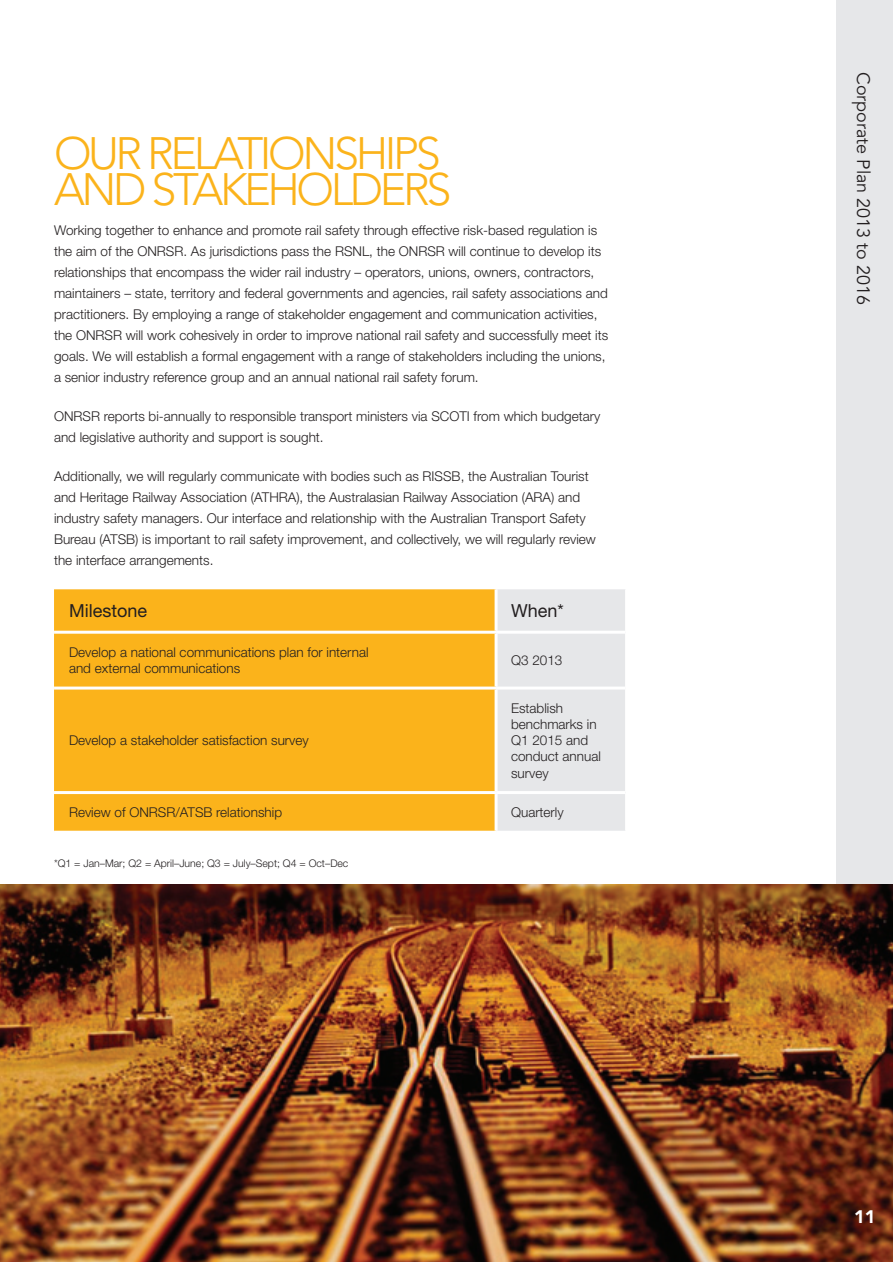
<style>
.page{position:relative;width:893px;height:1262px;background:#fff}
.page>*{position:absolute;margin:0;border:0;box-sizing:border-box;transform-origin:0 0}
.t1{font:300 45px/36px "Avenir LT Std";letter-spacing:-.075em;color:#fbb31b}
.t2{font:18px "Avenir LT Std";color:#231f20}
.t3{font:18px "Helvetica Neue LT Std";color:#231f20}
.t4{font:900 18px "Avenir LT Std";color:#fff}
.t5{font:300 13.5px/21px "Helvetica Neue LT Std";color:#231f20}
.t6{font:300 10.5px "Helvetica Neue LT Std";color:#231f20}
</style>
<div class="page">
<div style="left:835px;top:0;width:57px;height:1261px;background:#e6e7e9"></div>
<div style="left:54px;top:589px;width:440px;height:241px;background:#fbb31b"></div>
<div style="left:497px;top:589px;width:128px;height:241px;background:#e6e7e9"></div>
<hr style="left:54px;top:630px;width:442px;height:3px;background:#fff">
<hr style="left:496px;top:630px;width:129px;height:3px;background:#fff">
<hr style="left:54px;top:686px;width:442px;height:3px;background:#fff">
<hr style="left:496px;top:686px;width:129px;height:3px;background:#fff">
<hr style="left:54px;top:791px;width:442px;height:3px;background:#fff">
<hr style="left:496px;top:791px;width:129px;height:3px;background:#fff">
<img style="left:0;top:884px;width:892px;height:377px">
<h1 class="t1" style="left:54px;top:136px;width:399px">OUR RELATIONSHIPS<br>AND STAKEHOLDERS</h1>
<p class="t5" style="left:54px;top:219px;width:555px">Working together to enhance and promote rail safety through effective risk-based regulation is the aim of the ONRSR. As jurisdictions pass the RSNL, the ONRSR will continue to develop its relationships that encompass the wider rail industry – operators, unions, owners, contractors, maintainers – state, territory and federal governments and agencies, rail safety associations and practitioners. By employing a range of stakeholder engagement and communication activities, the ONRSR will work cohesively in order to improve national rail safety and successfully meet its goals. We will establish a formal engagement with a range of stakeholders including the unions, a senior industry reference group and an annual national rail safety forum.</p>
<p class="t5" style="left:54px;top:405px;width:547px">ONRSR reports bi-annually to responsible transport ministers via SCOTI from which budgetary and legislative authority and support is sought.</p>
<p class="t5" style="left:54px;top:465px;width:543px">Additionally, we will regularly communicate with bodies such as RISSB, the Australian Tourist and Heritage Railway Association (ATHRA), the Australasian Railway Association (ARA) and industry safety managers. Our interface and relationship with the Australian Transport Safety Bureau (ATSB) is important to rail safety improvement, and collectively, we will regularly review the interface arrangements.</p>
<h2 class="t3" style="left:69px;top:600px;width:80px">Milestone</h2>
<h2 class="t3" style="left:511px;top:600px;width:54px">When*</h2>
<p class="t5" style="left:69px;top:643px;width:301px;line-height:16.2px">Develop a national communications plan for internal and external communications</p>
<p class="t5" style="left:511px;top:649px;width:53px">Q3 2013</p>
<p class="t5" style="left:69px;top:729px;width:241px">Develop a stakeholder satisfaction survey</p>
<p class="t5" style="left:511px;top:699px;width:91px;line-height:16.2px">Establish benchmarks in<br>Q1 2015 and conduct annual survey</p>
<p class="t5" style="left:69px;top:801px;width:214px">Review of ONRSR/ATSB relationship</p>
<p class="t5" style="left:511px;top:801px;width:54px">Quarterly</p>
<p class="t6" style="left:54px;top:856px;width:296px">*Q1 = Jan–Mar; Q2 = April–June; Q3 = July–Sept; Q4 = Oct–Dec</p>
<h2 class="t2" style="left:873px;top:72px;width:235px;rotate:90deg">Corporate Plan 2013 to 2016</h2>
<h2 class="t4" style="left:854px;top:1205px;width:23px">11</h2>
</div>
